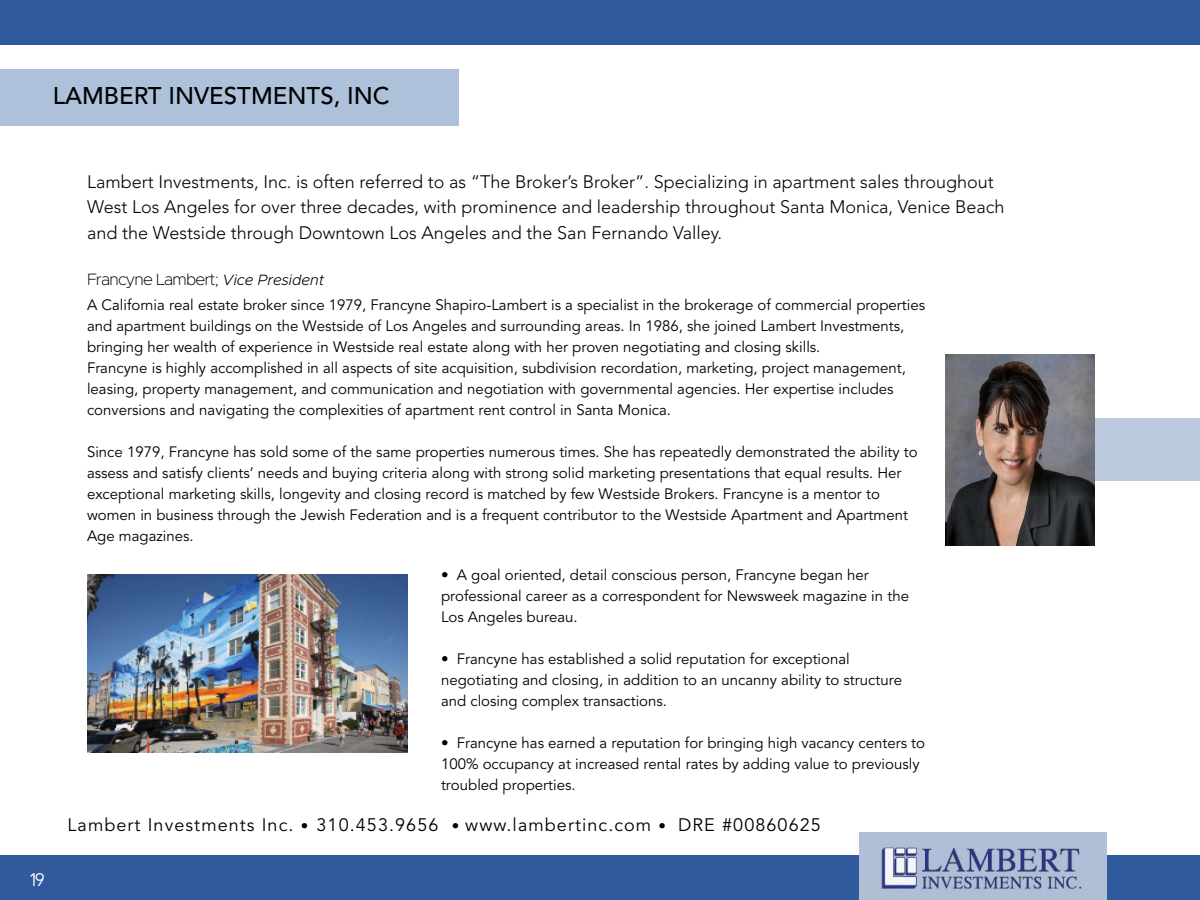
<style>
.page{position:relative;width:1200px;height:900px;background:#fff}
.page>*{position:absolute;margin:0;border:0;box-sizing:border-box;transform-origin:0 0}
.t1{font:500 24px "Avenir LT Std";color:#000}
.t2{font:300 18px/25.5px "Avenir LT Std";color:#000}
.t3{font:18px "Avenir LT Std";letter-spacing:.06em;color:#000}
.t4{font:18px "Avenir";color:#fff}
.t5{font:200 16.5px "Metropolis";letter-spacing:-.05em;color:#000}
.t6{font:15px/21px "Avenir LT Pro";color:#000}
.s1{font-weight:300;font-style:italic;font-size:15px}
.s2{font-family:"Avenir LT Pro";font-size:15px}
</style>
<div class="page">
<div style="left:0;top:856px;width:1200px;height:44px;background:#305a9b"></div>
<div style="left:945px;top:419px;width:255px;height:62px;background:#bccadf"></div>
<img style="left:860px;top:833px;width:247px;height:67px">
<div style="left:0;top:0;width:1200px;height:44px;background:#305a9b"></div>
<div style="left:0;top:69px;width:459px;height:57px;background:#adc2da"></div>
<img style="left:945px;top:355px;width:150px;height:190px">
<img style="left:87px;top:574px;width:321px;height:179px">
<p class="t1" style="left:53px;top:82px;width:338px">LAMBERT INVESTMENTS, INC</p>
<p class="t4" style="left:28px;top:866px;width:18px">19</p>
<p class="t2" style="left:87px;top:169px;width:919px">Lambert Investments, Inc. is often referred to as “The Broker’s Broker”. Specializing in apartment sales throughout<br>West Los Angeles for over three decades, with prominence and leadership throughout Santa Monica, Venice Beach and the Westside through Downtown Los Angeles and the San Fernando Valley.</p>
<p class="t5" style="left:87px;top:269px;width:239px">Francyne Lambert; <span class="s1">Vice President</span></p>
<p class="t6" style="left:87px;top:295px;width:840px">A California real estate broker since 1979, Francyne Shapiro-Lambert is a specialist in the brokerage of commercial properties and apartment buildings on the Westside of Los Angeles and surrounding areas. In 1986, she joined Lambert Investments, bringing her wealth of experience in Westside real estate along with her proven negotiating and closing skills.</p>
<p class="t6" style="left:87px;top:358px;width:821px">Francyne is highly accomplished in all aspects of site acquisition, subdivision recordation, marketing, project management, leasing, property management, and communication and negotiation with governmental agencies. Her expertise includes conversions and navigating the complexities of apartment rent control in Santa Monica.</p>
<p class="t6" style="left:87px;top:442px;width:832px">Since 1979, Francyne has sold some of the same properties numerous times. She has repeatedly demonstrated the ability to assess and satisfy clients’ needs and buying criteria along with strong solid marketing presentations that equal results. Her exceptional marketing skills, longevity and closing record is matched by few Westside Brokers. Francyne is a mentor to women in business through the Jewish Federation and is a frequent contributor to the Westside Apartment and Apartment Age magazines.</p>
<p class="t6" style="left:441px;top:565px;width:470px">• A goal oriented, detail conscious person, Francyne began her professional career as a correspondent for Newsweek magazine in the<br>Los Angeles bureau.</p>
<p class="t6" style="left:441px;top:649px;width:463px">• Francyne has established a solid reputation for exceptional negotiating and closing, in addition to an uncanny ability to structure and closing complex transactions.</p>
<p class="t6" style="left:441px;top:733px;width:486px">• Francyne has earned a reputation for bringing high vacancy centers to<br>100% occupancy at increased rental rates by adding value to previously troubled properties.</p>
<p class="t3" style="left:68px;top:814px;width:755px">Lambert Investments Inc. <span class="s2">•</span> 310.453.9656 <span class="s2">•</span> www.lambertinc.com <span class="s2">•</span> DRE #00860625</p>
</div>
